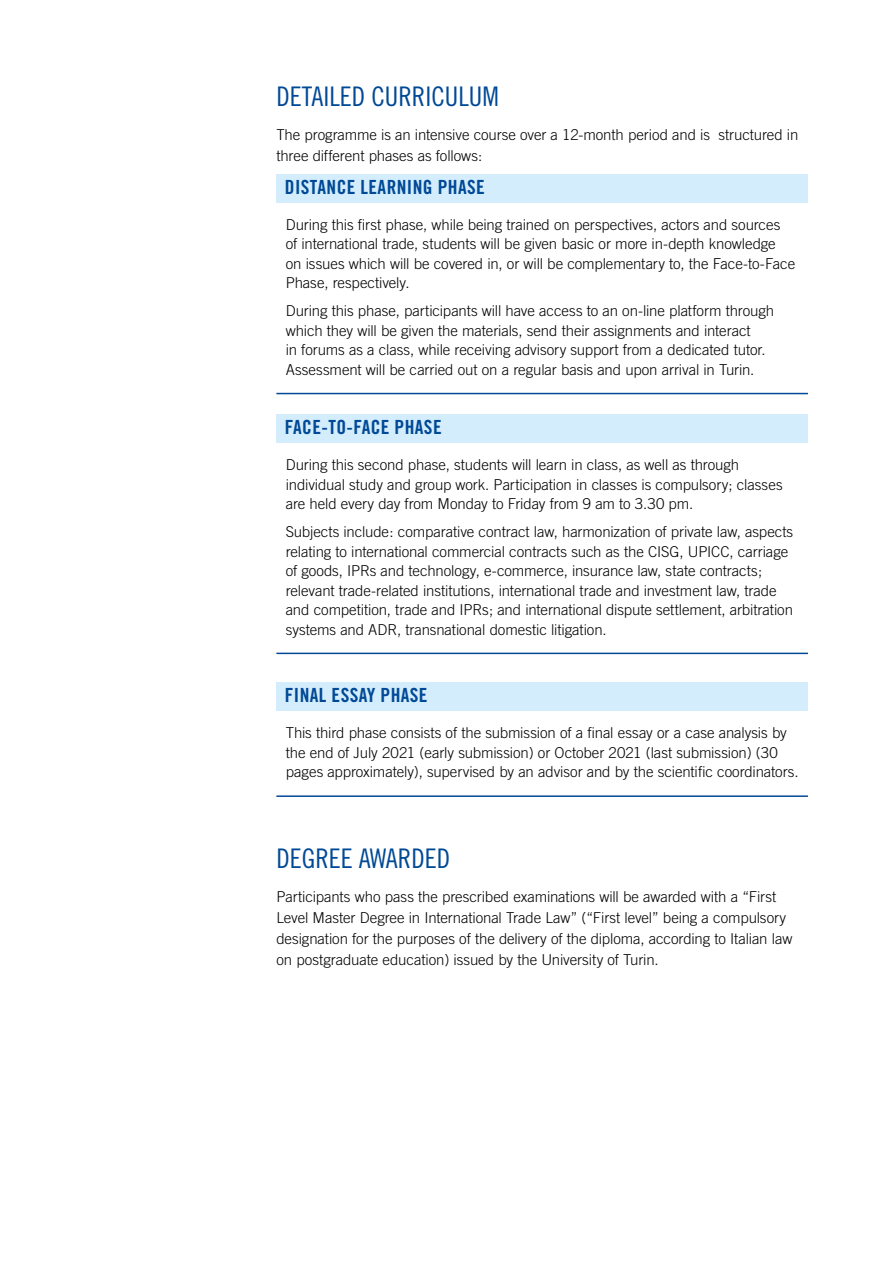
<style>
.page{position:relative;width:893px;height:1263px;background:#fff}
.page>*{position:absolute;margin:0;border:0;box-sizing:border-box;transform-origin:0 0}
.t1{font:27px "Trade Gothic Cond Eighteen";color:#004996}
.t2{font:19.5px "Trade Gothic Bold Cond Twenty";letter-spacing:.02em;color:#004996}
.t3{font:300 15px/19.5px "Trade Gothic";letter-spacing:-.005em;color:#000}
</style>
<div class="page">
<div style="left:276px;top:174px;width:532px;height:28px;background:#d4edfc"></div>
<hr style="left:276px;top:393px;width:532px;height:1px;background:#004996">
<div style="left:276px;top:414px;width:532px;height:28px;background:#d4edfc"></div>
<hr style="left:276px;top:653px;width:532px;height:1px;background:#004996">
<div style="left:276px;top:683px;width:532px;height:28px;background:#d4edfc"></div>
<hr style="left:276px;top:795px;width:532px;height:2px;background:#004996">
<h1 class="t1" style="left:276px;top:81px;width:224px">DETAILED CURRICULUM</h1>
<p class="t3" style="left:276px;top:124px;width:523px;line-height:21px">The programme is an intensive course over a 12-month period and is structured in three different phases as follows:</p>
<h2 class="t2" style="left:285px;top:175px;width:201px">DISTANCE LEARNING PHASE</h2>
<p class="t3" style="left:286px;top:214px;width:511px">During this first phase, while being trained on perspectives, actors and sources of international trade, students will be given basic or more in-depth knowledge on issues which will be covered in, or will be complementary to, the Face-to-Face Phase, respectively.</p>
<p class="t3" style="left:286px;top:301px;width:490px">During this phase, participants will have access to an on-line platform through which they will be given the materials, send their assignments and interact<br>in forums as a class, while receiving advisory support from a dedicated tutor.<br>Assessment will be carried out on a regular basis and upon arrival in Turin.</p>
<h2 class="t2" style="left:285px;top:415px;width:158px">FACE-TO-FACE PHASE</h2>
<p class="t3" style="left:286px;top:455px;width:498px">During this second phase, students will learn in class, as well as through individual study and group work. Participation in classes is compulsory; classes are held every day from Monday to Friday from 9 am to 3.30 pm.</p>
<p class="t3" style="left:286px;top:522px;width:509px">Subjects include: comparative contract law, harmonization of private law, aspects relating to international commercial contracts such as the CISG, UPICC, carriage of goods, IPRs and technology, e-commerce, insurance law, state contracts; relevant trade-related institutions, international trade and investment law, trade and competition, trade and IPRs; and international dispute settlement, arbitration systems and ADR, transnational domestic litigation.</p>
<h2 class="t2" style="left:285px;top:683px;width:144px">FINAL ESSAY PHASE</h2>
<p class="t3" style="left:286px;top:723px;width:514px">This third phase consists of the submission of a final essay or a case analysis by the end of July 2021 (early submission) or October 2021 (last submission) (30 pages approximately), supervised by an advisor and by the scientific coordinators.</p>
<h1 class="t1" style="left:276px;top:842px;width:175px">DEGREE AWARDED</h1>
<p class="t3" style="left:276px;top:886px;width:517px;line-height:21px">Participants who pass the prescribed examinations will be awarded with a “First Level Master Degree in International Trade Law” (“First level” being a compulsory designation for the purposes of the delivery of the diploma, according to Italian law on postgraduate education) issued by the University of Turin.</p>
</div>
